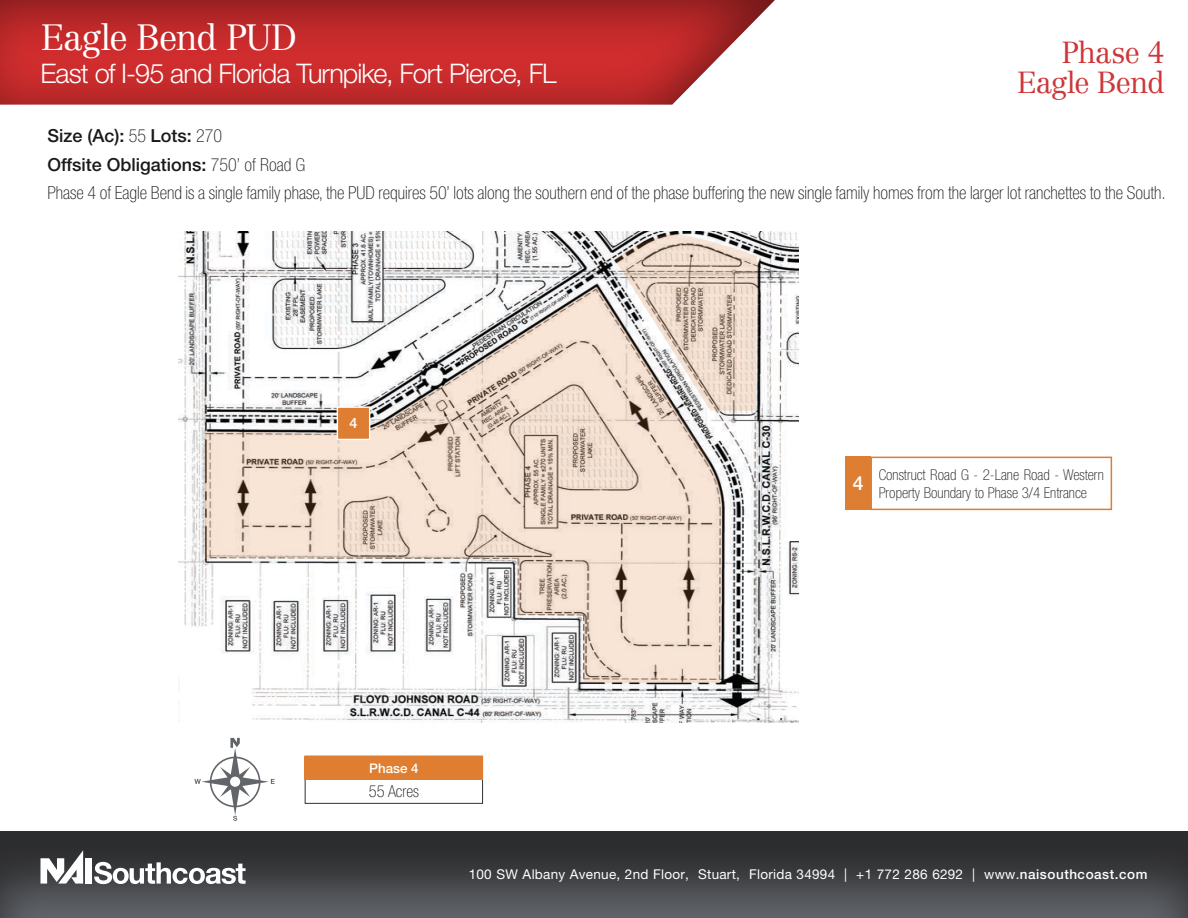
<style>
.page{position:relative;width:1188px;height:918px;background:#fff}
.page>*{position:absolute;margin:0;border:0;box-sizing:border-box;transform-origin:0 0}
.t1{font:300 36px "Centennial LT Std";letter-spacing:-.04em;color:#fff}
.t2{font:300 30px "Centennial LT Std";letter-spacing:-.035em;color:#ce3639}
.t3{font:300 27px "Helvetica Neue LT Std";letter-spacing:-.035em;color:#fff}
.t4{font:500 19.5px "Helvetica Neue LT Std";color:#fff}
.t5{font:100 condensed 18px "Helvetica Neue LT Std";color:#1b1a1a}
.t6{font:500 18px "Helvetica Neue LT Std";color:#1b1a1a}
.t7{font:100 condensed 16.5px "Helvetica Neue LT Std";color:#1b1a1a}
.t8{font:100 condensed 15px/18px "Helvetica Neue LT Std";color:#1b1a1a}
.t9{font:500 14.4px "Helvetica Neue LT Std";color:#fff}
.t10{font:13.5px "Helvetica Neue LT Std";letter-spacing:.02em;color:#fff}
.t11{font:500 13.35px "Helvetica Neue LT Std";color:#fff}
.s1{font-weight:100;font-stretch:condensed}
.s2{font-weight:500}
</style>
<div class="page">
<div style="left:0;top:0;width:776px;height:106px;background:#1b1a1a;opacity:.51"></div>
<div style="left:0;top:830px;width:1188px;height:88px;background:#1b1a1a;opacity:.75"></div>
<div style="left:85px;top:858px;width:7px;height:26px;background:#fff"></div>
<svg style="left:40px;top:850px;width:43px;height:34px"></svg>
<svg style="left:94px;top:862px;width:152px;height:22px"></svg>
<svg style="left:194px;top:738px;width:81px;height:83px"></svg>
<div style="left:304px;top:756px;width:179px;height:24px;background:#df7e30"></div>
<div style="left:845px;top:457px;width:26px;height:53px;background:#de7e33"></div>
<div style="left:870px;top:457px;width:242px;height:53px;border:2px solid #de7e33"></div>
<img style="left:179px;top:231px;width:620px;height:491px">
<svg style="left:205px;top:286px;width:519px;height:397px"></svg>
<div style="left:180px;top:654px;width:71px;height:73px;background:#fff"></div>
<div style="left:337px;top:407px;width:33px;height:32px;background:#de7e33"></div>
<div style="left:337px;top:406px;width:33px;height:34px;border:1px solid #fff"></div>
<svg style="left:615px;top:233px;width:142px;height:178px;background:#d6c7bc"></svg>
<p class="t1" style="left:40px;top:16px;width:258px">Eagle Bend PUD</p>
<p class="t3" style="left:40px;top:57px;width:518px">East of I-95 and Florida Turnpike, Fort Pierce, FL</p>
<p class="t2" style="left:1062px;top:34px;width:105px">Phase 4</p>
<p class="t2" style="left:1017px;top:65px;width:149px">Eagle Bend</p>
<p class="t6" style="left:48px;top:125px;width:176px">Size (Ac): <span class="s1">55</span> Lots: <span class="s1">270</span></p>
<p class="t6" style="left:48px;top:154px;width:259px">Offsite Obligations: <span class="s1">750’ of Road G</span></p>
<p class="t5" style="left:48px;top:183px;width:1120px">Phase 4 of Eagle Bend is a single family phase, the PUD requires 50’ lots along the southern end of the phase buffering the new single family homes from the larger lot ranchettes to the South.</p>
<p class="t9" style="left:350px;top:415px;width:9px">4</p>
<p class="t4" style="left:853px;top:472px;width:12px">4</p>
<p class="t8" style="left:879px;top:465px;width:227px">Construct Road G - 2-Lane Road - Western<br>Property Boundary to Phase 3/4 Entrance</p>
<p class="t11" style="left:369px;top:760px;width:51px">Phase 4</p>
<p class="t7" style="left:369px;top:782px;width:52px">55 Acres</p>
<p class="t10" style="left:469px;top:866px;width:680px">100 SW Albany Avenue, 2nd Floor, Stuart, Florida 34994 | +1 772 286 6292 | www.<span class="s2">naisouthcoast.com</span></p>
</div>
